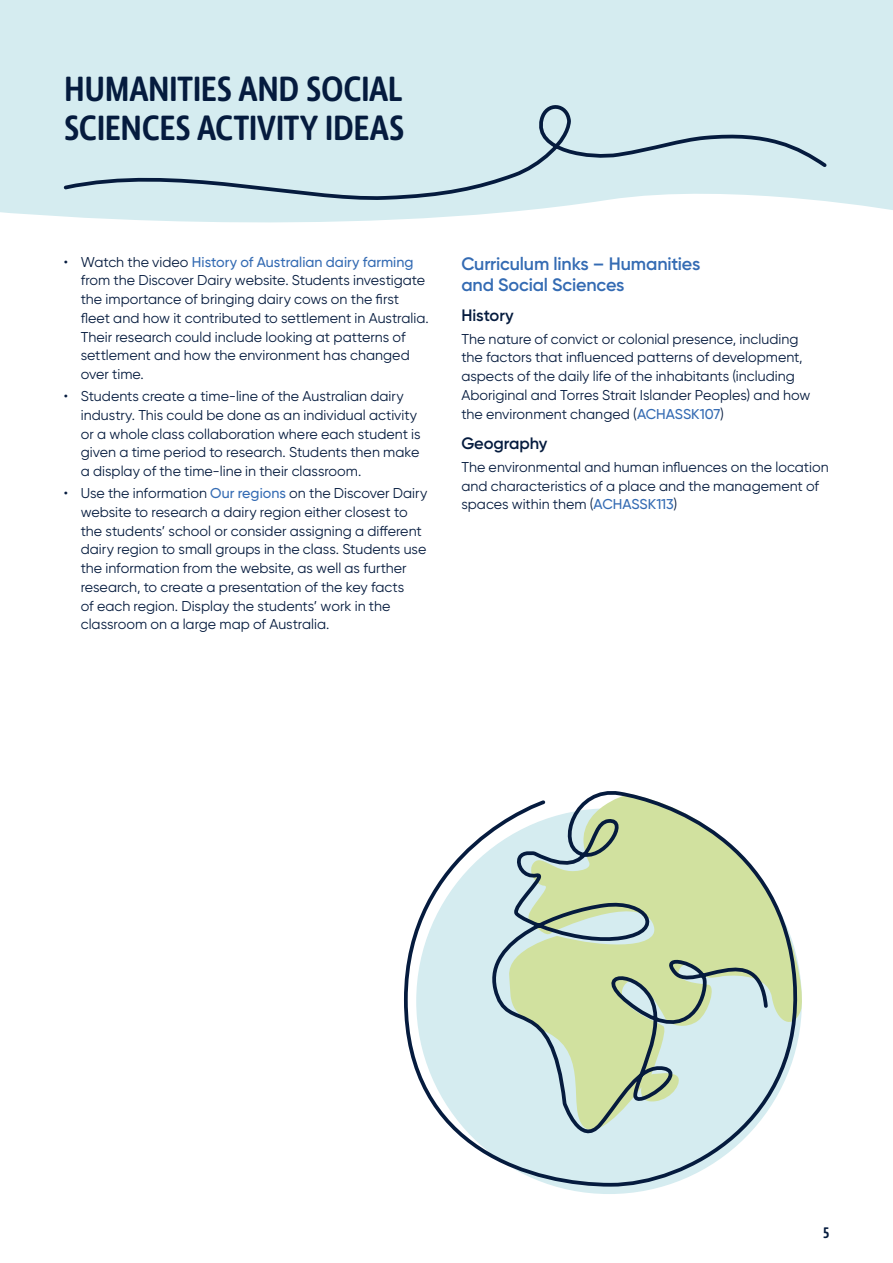
<style>
.page{position:relative;width:893px;height:1263px;background:#fff}
.page>*{position:absolute;margin:0;border:0;box-sizing:border-box;transform-origin:0 0}
.t1{font:500 42px/39px "Lemon Sans Rnd Cnd";letter-spacing:-.01em;color:#051b3e}
.t2{font:600 18px/21px "Gilroy";letter-spacing:-.01em;color:#346bb3}
.t3{font:500 18px "Lemon Sans Rnd Cnd";color:#051b3e}
.t4{font:600 16.5px "Gilroy";letter-spacing:-.005em;color:#051b3e}
.t5{font:14.25px/18.8px "Gilroy";color:#051b3e}
.s1{font-weight:500;color:#346bb3}
</style>
<div class="page">
<svg style="left:0;top:0;width:893px;height:223px;background:#d8edf1"></svg>
<div style="left:61px;top:102px;width:769px;height:99px;background:#d5ecf0"></div>
<svg style="left:404px;top:791px;width:398px;height:397px"></svg>
<h1 class="t1" style="left:64px;top:68px;width:342px">HUMANITIES AND SOCIAL<br>SCIENCES ACTIVITY IDEAS</h1>
<p class="t5" style="left:81px;top:252px;width:349px;text-indent:-17px">• Watch the video <span class="s1">History of Australian dairy farming </span>from the Discover Dairy website. Students investigate the importance of bringing dairy cows on the first fleet and how it contributed to settlement in Australia.<br>Their research could include looking at patterns of settlement and how the environment has changed over time.</p>
<p class="t5" style="left:81px;top:386px;width:341px;text-indent:-17px">• Students create a time-line of the Australian dairy industry. This could be done as an individual activity or a whole class collaboration where each student is given a time period to research. Students then make a display of the time-line in their classroom.</p>
<p class="t5" style="left:81px;top:483px;width:348px;text-indent:-17px">• Use the information <span class="s1">Our regions</span> on the Discover Dairy website to research a dairy region either closest to the students’ school or consider assigning a different dairy region to small groups in the class. Students use the information from the website, as well as further research, to create a presentation of the key facts<br>of each region. Display the students’ work in the classroom on a large map of Australia.</p>
<p class="t2" style="left:461px;top:253px;width:240px">Curriculum links – Humanities and Social Sciences</p>
<p class="t4" style="left:461px;top:305px;width:54px">History</p>
<p class="t5" style="left:461px;top:329px;width:351px">The nature of convict or colonial presence, including the factors that influenced patterns of development, aspects of the daily life of the inhabitants (including Aboriginal and Torres Strait Islander Peoples) and how the environment changed (<span class="s1">ACHASSK107</span>)</p>
<p class="t4" style="left:461px;top:433px;width:88px">Geography</p>
<p class="t5" style="left:461px;top:457px;width:369px">The environmental and human influences on the location and characteristics of a place and the management of spaces within them (<span class="s1">ACHASSK113</span>)</p>
<p class="t3" style="left:823px;top:1221px;width:8px">5</p>
</div>
